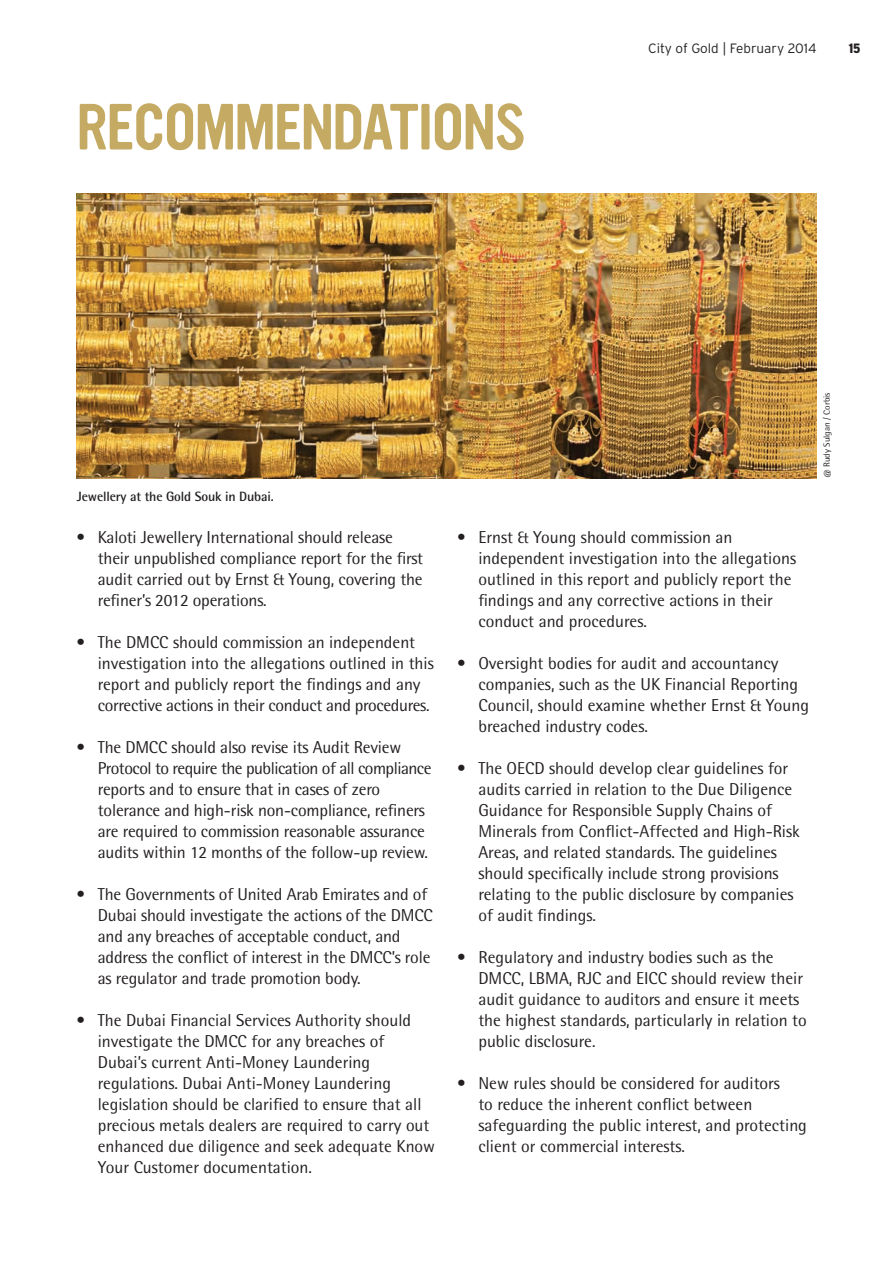
<style>
.page{position:relative;width:893px;height:1263px;background:#fff}
.page>*{position:absolute;margin:0;border:0;box-sizing:border-box;transform-origin:0 0}
.t1{font:57px "Ultramagnetic";letter-spacing:-.03em;color:#c4aa62}
.t2{font:17.25px/21px "Rotis Semi Sans";color:#231f20}
.t3{font:700 13.5px "Rotis Semi Sans";letter-spacing:-.01em;color:#231f20}
.t4{font:300 13.5px "Interstate";color:#231f20}
.t5{font:900 condensed 13.5px "Interstate";color:#231f20}
.t6{font:9px "Rotis Semi Sans";color:#231f20}
</style>
<div class="page">
<img style="left:77px;top:194px;width:739px;height:284px">
<h1 class="t1" style="left:77px;top:86px;width:451px">RECOMMENDATIONS</h1>
<p class="t3" style="left:77px;top:488px;width:198px">Jewellery at the Gold Souk in Dubai.</p>
<p class="t4" style="left:648px;top:41px;width:170px">City of Gold | February 2014</p>
<p class="t5" style="left:849px;top:41px;width:13px">15</p>
<p class="t6" style="left:821px;top:478px;width:87px;rotate:-90deg">@ Rudy Sulgan / Corbis</p>
<p class="t2" style="left:98px;top:526px;width:327px;text-indent:-21px">• Kaloti Jewellery International should release their unpublished compliance report for the first audit carried out by Ernst &amp; Young, covering the refiner’s 2012 operations.</p>
<p class="t2" style="left:98px;top:631px;width:337px;text-indent:-21px">• The DMCC should commission an independent investigation into the allegations outlined in this report and publicly report the findings and any corrective actions in their conduct and procedures.</p>
<p class="t2" style="left:98px;top:736px;width:335px;text-indent:-21px">• The DMCC should also revise its Audit Review Protocol to require the publication of all compliance reports and to ensure that in cases of zero tolerance and high-risk non-compliance, refiners are required to commission reasonable assurance audits within 12 months of the follow-up review.</p>
<p class="t2" style="left:98px;top:883px;width:337px;text-indent:-21px">• The Governments of United Arab Emirates and of Dubai should investigate the actions of the DMCC and any breaches of acceptable conduct, and address the conflict of interest in the DMCC’s role as regulator and trade promotion body.</p>
<p class="t2" style="left:98px;top:1009px;width:339px;text-indent:-21px">• The Dubai Financial Services Authority should investigate the DMCC for any breaches of Dubai’s current Anti-Money Laundering regulations. Dubai Anti-Money Laundering legislation should be clarified to ensure that all precious metals dealers are required to carry out enhanced due diligence and seek adequate Know Your Customer documentation.</p>
<p class="t2" style="left:478px;top:526px;width:319px;text-indent:-21px">• Ernst &amp; Young should commission an independent investigation into the allegations outlined in this report and publicly report the findings and any corrective actions in their conduct and procedures.</p>
<p class="t2" style="left:478px;top:652px;width:332px;text-indent:-21px">• Oversight bodies for audit and accountancy companies, such as the UK Financial Reporting Council, should examine whether Ernst &amp; Young breached industry codes.</p>
<p class="t2" style="left:478px;top:757px;width:323px;text-indent:-21px">• The OECD should develop clear guidelines for audits carried in relation to the Due Diligence Guidance for Responsible Supply Chains of Minerals from Conflict-Affected and High-Risk Areas, and related standards. The guidelines should specifically include strong provisions relating to the public disclosure by companies of audit findings.</p>
<p class="t2" style="left:478px;top:946px;width:330px;text-indent:-21px">• Regulatory and industry bodies such as the DMCC, LBMA, RJC and EICC should review their audit guidance to auditors and ensure it meets the highest standards, particularly in relation to public disclosure.</p>
<p class="t2" style="left:478px;top:1072px;width:330px;text-indent:-21px">• New rules should be considered for auditors<br>to reduce the inherent conflict between safeguarding the public interest, and protecting client or commercial interests.</p>
</div>
